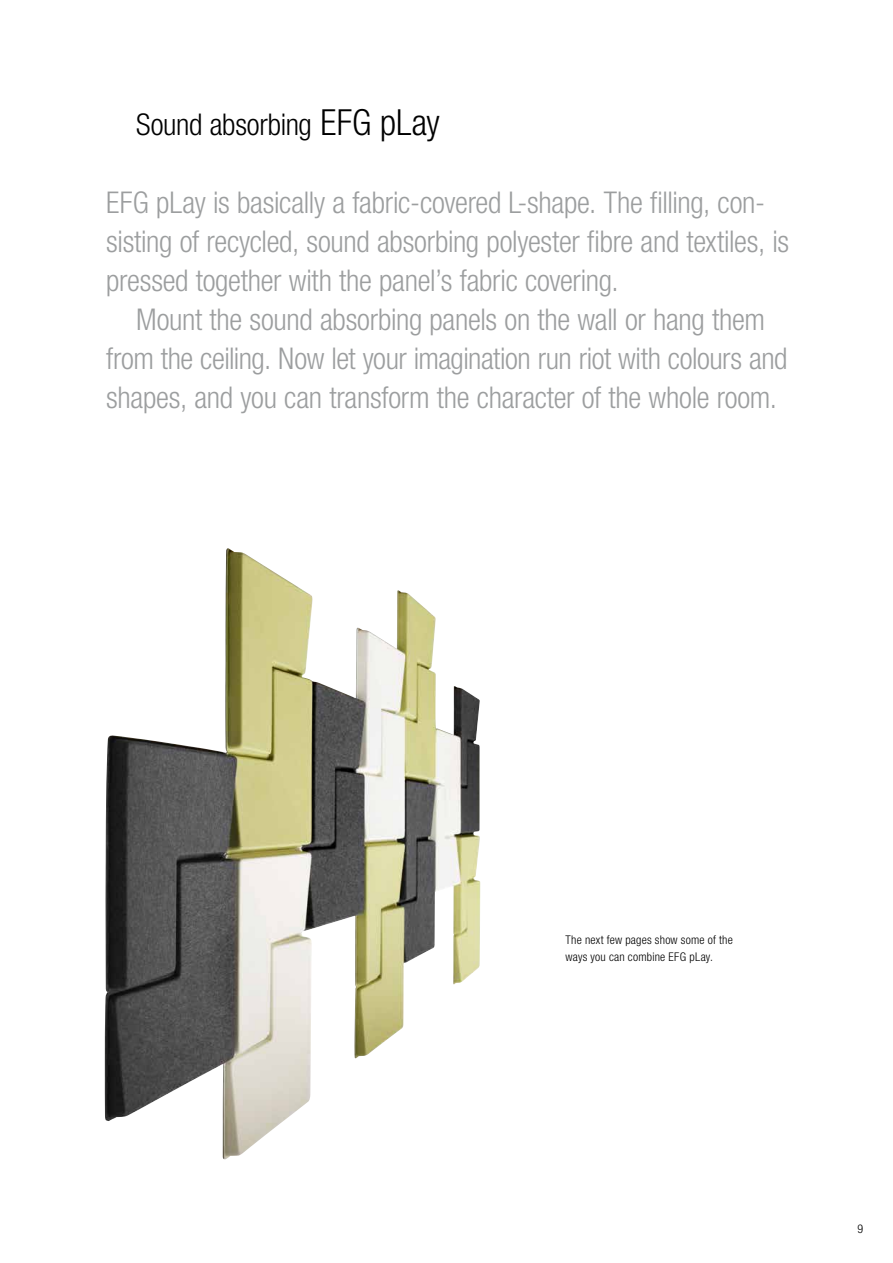
<style>
.page{position:relative;width:893px;height:1263px;background:#fff}
.page>*{position:absolute;margin:0;border:0;box-sizing:border-box;transform-origin:0 0}
.t1{font:300 condensed 30px/39px "Helvetica Neue";letter-spacing:-.01em;color:#9c9e9f}
.t2{font:300 condensed 30px "Helvetica Neue";letter-spacing:-.01em;color:#000}
.t3{font:300 condensed 12px/16.5px "Helvetica Neue";letter-spacing:.02em;color:#000}
.t4{font:300 condensed 12px "Helvetica Neue";color:#000}
.s1{font-size:36px}
</style>
<div class="page">
<img style="left:105px;top:552px;width:375px;height:607px">
<p class="t2" style="left:136px;top:107px;width:305px">Sound absorbing <span class="s1">EFG pLay</span></p>
<p class="t1" style="left:106px;top:183px;width:684px">EFG pLay is basically a fabric-covered L-shape. The filling, con&shy;sisting of recycled, sound absorbing polyester fibre and textiles, is pressed together with the panel’s fabric covering.</p>
<p class="t1" style="left:106px;top:300px;width:683px;text-align:center">Mount the sound absorbing panels on the wall or hang them from the ceiling. Now let your imagination run riot with colours and shapes, and you can transform the character of the whole room.</p>
<p class="t3" style="left:566px;top:932px;width:169px">The next few pages show some of the ways you can combine EFG pLay.</p>
<p class="t4" style="left:857px;top:1222px;width:7px">9</p>
</div>
